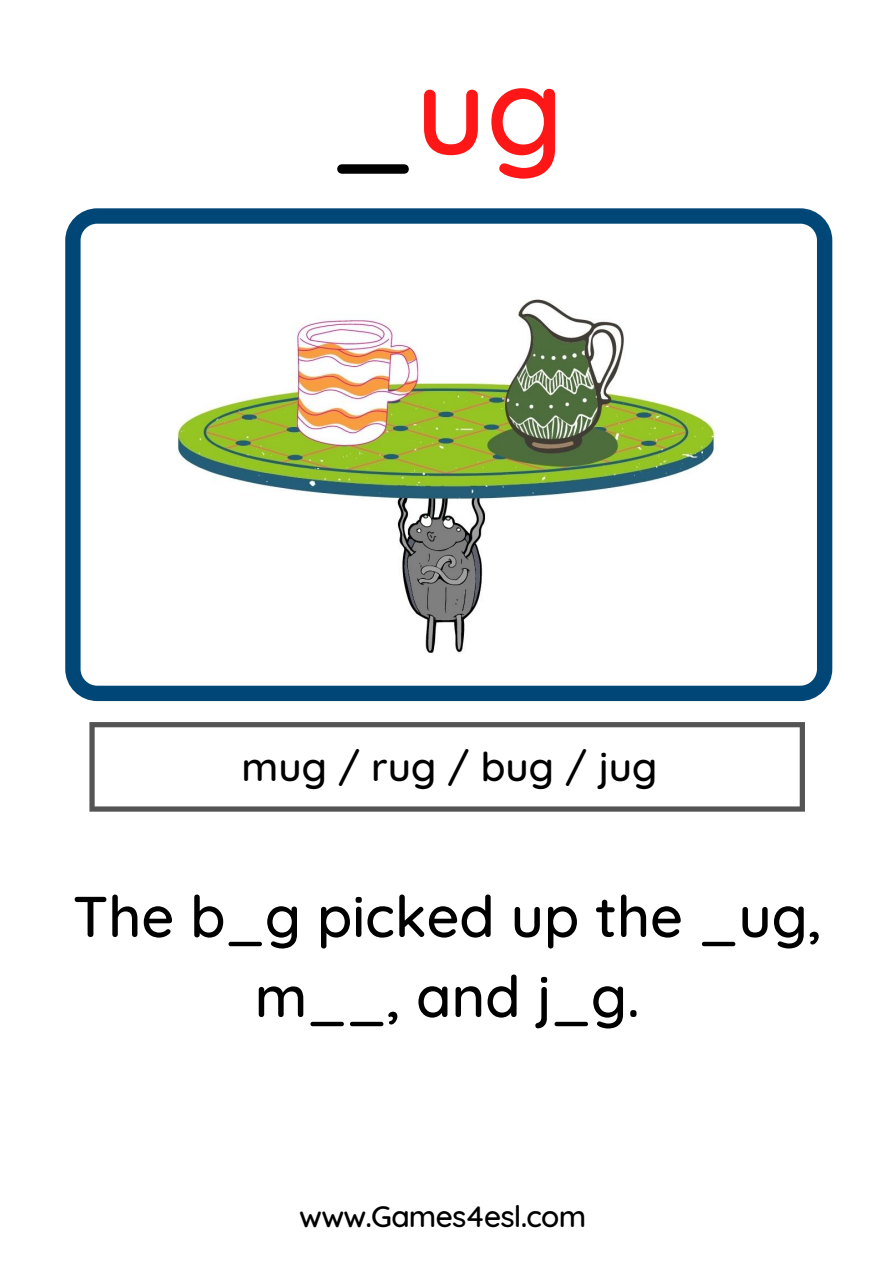
<style>
.page{position:relative;width:894px;height:1264px;background:#fff}
.page>*{position:absolute;margin:0;border:0;box-sizing:border-box;transform-origin:0 0}
.t1{font:500 122.85px "Quicksand";color:#ff1616}
.t2{font:500 57.45px/79.9px "Quicksand";color:#000;text-align:center}
.t3{font:500 40.2px "Quicksand";color:#000}
.t4{font:500 30px "Quicksand";letter-spacing:-.025em;color:#000}
.s1{color:#000}
</style>
<div class="page">
<svg style="left:65px;top:208px;width:767px;height:493px"></svg>
<svg style="left:89px;top:722px;width:715px;height:89px"></svg>
<img style="left:171px;top:255px;width:557px;height:398px">
<h1 class="t1" style="left:330px;top:31px;width:234px"><span class="s1">_</span>ug</h1>
<p class="t3" style="left:241px;top:740px;width:417px">mug / rug / bug / jug</p>
<p class="t2" style="left:73px;top:875px;width:750px">The b_g picked up the _ug, m__, and j_g.</p>
<p class="t4" style="left:299px;top:1196px;width:288px">www.Games4esl.com</p>
</div>
